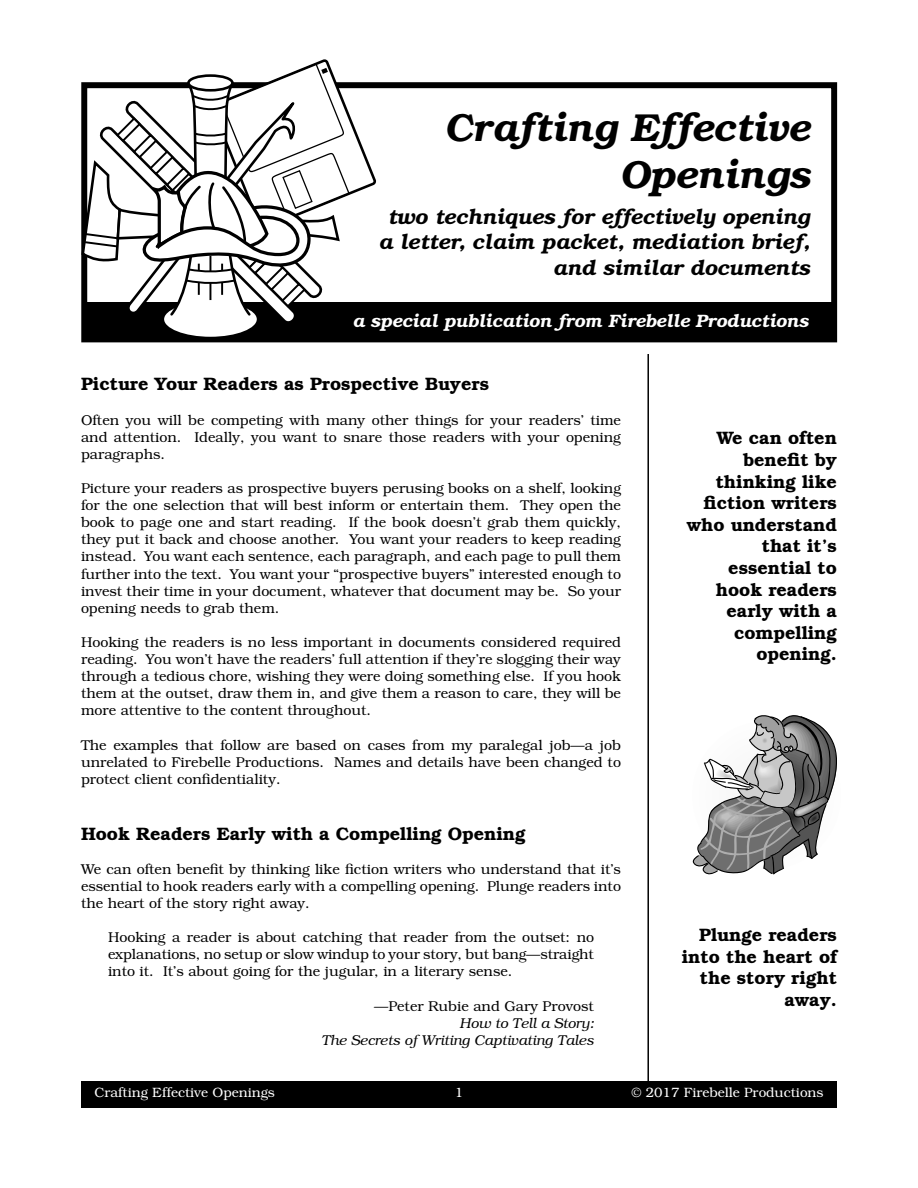
<style>
.page{position:relative;width:918px;height:1188px;background:#fff}
.page>*{position:absolute;margin:0;border:0;box-sizing:border-box;transform-origin:0 0}
.t1{font:italic 600 39px/46.8px "Bookman Std";color:#000;text-align:right}
.t2{font:italic 600 21px/25.2px "Bookman Std";color:#000;text-align:right}
.t3{font:600 18px/21.6px "Bookman Std";color:#000;text-align:right}
.t4{font:italic 600 17.85px "Bookman";color:#fff}
.t5{font:300 14.25px/17.1px "Bookman Std";color:#000;text-align:justify}
.t6{font:italic 300 14.25px/17.1px "Bookman Std";color:#000;text-align:right}
.t7{font:300 13.5px "Bookman Std";color:#fff}
</style>
<div class="page">
<div style="left:81px;top:1081px;width:756px;height:27px;background:#000"></div>
<hr style="left:647px;top:105px;width:2px;height:980px;background:#000">
<div style="left:72px;top:55px;width:775px;height:299px;background:#fff"></div>
<div style="left:81px;top:82px;width:756px;height:260px;border:6px solid #000"></div>
<div style="left:84px;top:302px;width:750px;height:39px;background:#000"></div>
<svg style="left:163px;top:300px;width:95px;height:38px"></svg>
<div style="left:162px;top:299px;width:97px;height:40px;border:3px solid #000;border-radius:50%"></div>
<svg style="left:81px;top:59px;width:295px;height:271px"></svg>
<svg style="left:693px;top:715px;width:144px;height:160px"></svg>
<h1 class="t1" style="left:445px;top:105px;width:367px">Crafting Effective<br>Openings</h1>
<h2 class="t2" style="left:379px;top:204px;width:433px">two techniques for effectively opening a letter, claim packet, mediation brief, and similar documents</h2>
<p class="t4" style="left:352px;top:310px;width:457px">a special publication from Firebelle Productions</p>
<p class="t3" style="left:81px;top:373px;width:410px">Picture Your Readers as Prospective Buyers</p>
<p class="t5" style="left:81px;top:411px;width:542px">Often you will be competing with many other things for your readers’ time and attention. Ideally, you want to snare those readers with your opening paragraphs.</p>
<p class="t5" style="left:81px;top:480px;width:542px">Picture your readers as prospective buyers perusing books on a shelf, looking for the one selection that will best inform or entertain them. They open the book to page one and start reading. If the book doesn’t grab them quickly, they put it back and choose another. You want your readers to keep reading instead. You want each sentence, each paragraph, and each page to pull them further into the text. You want your “prospective buyers” interested enough to invest their time in your document, whatever that document may be. So your opening needs to grab them.</p>
<p class="t5" style="left:81px;top:634px;width:542px">Hooking the readers is no less important in documents considered required reading. You won’t have the readers’ full attention if they’re slogging their way through a tedious chore, wishing they were doing something else. If you hook them at the outset, draw them in, and give them a reason to care, they will be more attentive to the content throughout.</p>
<p class="t5" style="left:81px;top:736px;width:541px">The examples that follow are based on cases from my paralegal job—a job unrelated to Firebelle Productions. Names and details have been changed to protect client confidentiality.</p>
<p class="t3" style="left:81px;top:823px;width:446px">Hook Readers Early with a Compelling Opening</p>
<p class="t5" style="left:81px;top:860px;width:542px">We can often benefit by thinking like fiction writers who understand that it’s essential to hook readers early with a compelling opening. Plunge readers into the heart of the story right away.</p>
<p class="t5" style="left:108px;top:929px;width:488px">Hooking a reader is about catching that reader from the outset: no explanations, no setup or slow windup to your story, but bang—straight into it. It’s about going for the jugular, in a literary sense.</p>
<p class="t5" style="left:374px;top:997px;width:221px">—Peter Rubie and Gary Provost</p>
<p class="t6" style="left:321px;top:1015px;width:274px">How to Tell a Story:<br>The Secrets of Writing Captivating Tales</p>
<p class="t3" style="left:687px;top:427px;width:152px">We can often benefit by thinking like fiction writers who understand that it’s essential to hook readers early with a compelling opening.</p>
<p class="t3" style="left:682px;top:924px;width:157px">Plunge readers into the heart of the story right away.</p>
<p class="t7" style="left:94px;top:1085px;width:182px">Crafting Effective Openings</p>
<p class="t7" style="left:455px;top:1085px;width:10px">1</p>
<p class="t7" style="left:632px;top:1085px;width:193px">© 2017 Firebelle Productions</p>
</div>
